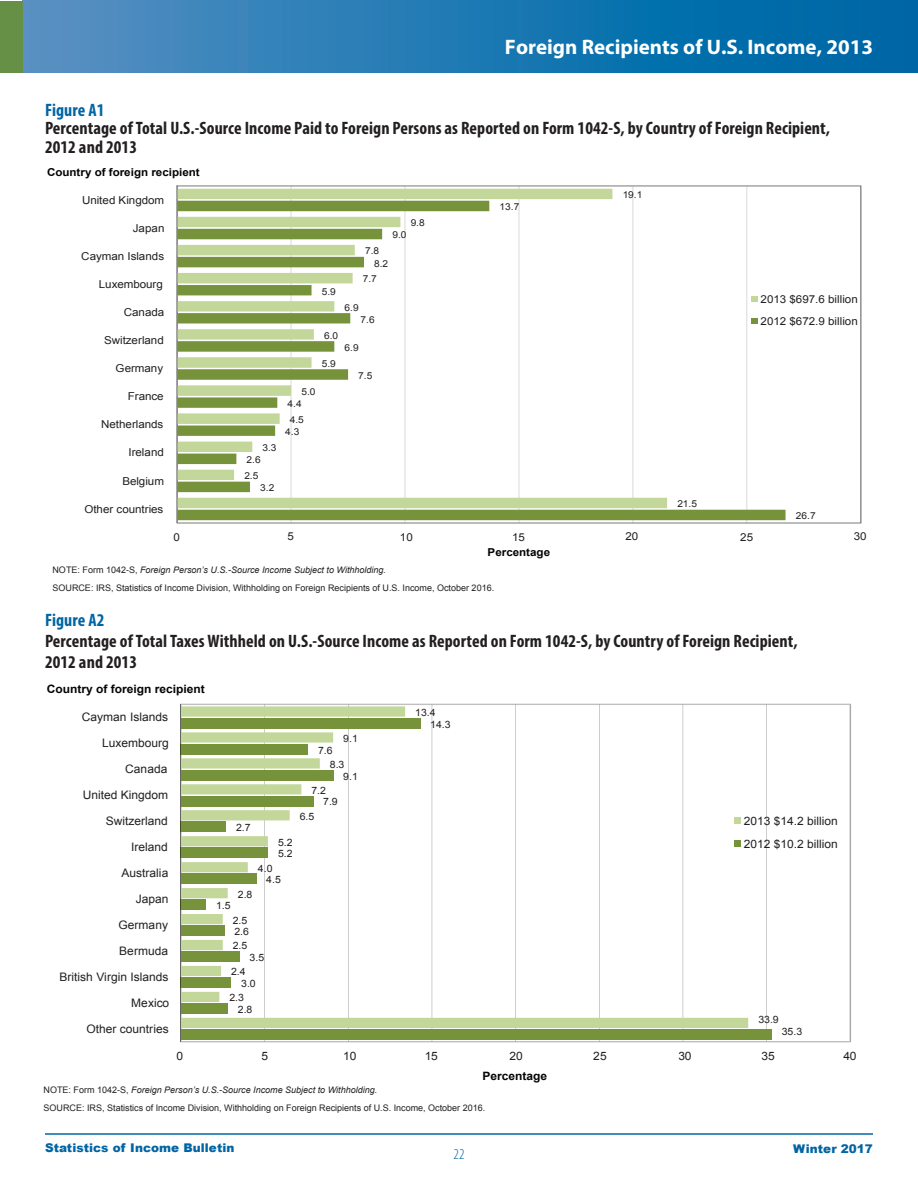
<style>
.page{position:relative;width:918px;height:1188px;background:#fff}
.page>*{position:absolute;margin:0;border:0;box-sizing:border-box;transform-origin:0 0}
.t1{font:700 21px "Myriad Pro";color:#fff}
.t2{font:700 condensed 18px/18.8px "Myriad Pro";letter-spacing:.005em;color:#231f20}
.t3{font:700 condensed 18px "Myriad Pro";letter-spacing:.005em;color:#0065a4}
.t4{font:300 condensed 15px "Myriad Pro";color:#0065a4}
.t5{font:900 12px "Arial";letter-spacing:.005em;color:#0065a4}
.t6{font:11.7px "Arial";color:#231f20}
.t7{font:11.55px/23px "Arial";color:#231f20;scale:1.04 1}
.t8{font:700 11.55px "Arial";color:#040503;scale:1.04 1}
.t9{font:10.95px/21.8px "Arial";letter-spacing:-.005em;color:#231f20;scale:1.06 1}
.t10{font:700 10.95px "Arial";color:#040503;scale:1.06 1}
.t11{font:10.05px "Arial";color:#231f20;scale:1.04 1}
.t12{font:9.6px "Arial";letter-spacing:-.005em;color:#231f20;scale:1.06 1}
.t13{font:9px/18px "Arial";color:#231f20}
.s1{font-style:italic}
</style>
<div class="page">
<div style="left:22px;top:1px;width:896px;height:72px;background:linear-gradient(to right,#5490c2,#0064a4)"></div>
<div style="left:0;top:1px;width:22px;height:72px;background:#669046"></div>
<hr style="left:45px;top:1133px;width:828px;height:2px;background:#0065a4">
<svg style="left:177px;top:185px;width:684px;height:339px"></svg>
<svg style="left:178px;top:201px;width:608px;height:319px"></svg>
<svg style="left:178px;top:189px;width:489px;height:319px"></svg>
<hr style="left:177px;top:186px;width:1px;height:337px;background:#868586">
<svg style="left:751px;top:297px;width:7px;height:5px"></svg>
<div style="left:751px;top:318px;width:7px;height:6px;background:#76933b"></div>
<svg style="left:180px;top:704px;width:671px;height:338px"></svg>
<div style="left:181px;top:1029px;width:591px;height:11px;background:#76933b"></div>
<svg style="left:182px;top:706px;width:566px;height:322px"></svg>
<hr style="left:181px;top:704px;width:1px;height:338px;background:#040503">
<div style="left:734px;top:818px;width:7px;height:6px;background:#c3d79b"></div>
<div style="left:734px;top:841px;width:7px;height:6px;background:#76933b"></div>
<h1 class="t1" style="left:505px;top:33px;width:370px">Foreign Recipients of U.S. Income, 2013</h1>
<h2 class="t3" style="left:45px;top:98px;width:61px">Figure A1</h2>
<h2 class="t2" style="left:45px;top:119px;width:787px">Percentage of Total U.S.-Source Income Paid to Foreign Persons as Reported on Form 1042-S, by Country of Foreign Recipient,<br>2012 and 2013</h2>
<p class="t10" style="left:47px;top:165px;width:146px">Country of foreign recipient</p>
<p class="t9" style="left:82px;top:189px;width:79px">United Kingdom</p>
<p class="t12" style="left:500px;top:201px;width:20px">13.7</p>
<p class="t12" style="left:623px;top:189px;width:20px">19.1</p>
<p class="t9" style="left:133px;top:217px;width:31px">Japan</p>
<p class="t12" style="left:411px;top:217px;width:15px">9.8</p>
<p class="t12" style="left:392px;top:229px;width:15px">9.0</p>
<p class="t9" style="left:81px;top:245px;width:80px">Cayman Islands</p>
<p class="t12" style="left:365px;top:245px;width:15px">7.8</p>
<p class="t12" style="left:374px;top:257px;width:15px">8.2</p>
<p class="t9" style="left:99px;top:273px;width:62px">Luxembourg</p>
<p class="t9" style="left:124px;top:301px;width:40px">Canada</p>
<p class="t12" style="left:322px;top:285px;width:15px">5.9</p>
<p class="t12" style="left:363px;top:273px;width:15px">7.7</p>
<p class="t12" style="left:345px;top:301px;width:15px">6.9</p>
<p class="t12" style="left:361px;top:313px;width:15px">7.6</p>
<p class="t9" style="left:761px;top:289px;width:93px">2013 $697.6 billion<br>2012 $672.9 billion</p>
<p class="t9" style="left:104px;top:329px;width:58px">Switzerland</p>
<p class="t12" style="left:324px;top:329px;width:15px">6.0</p>
<p class="t12" style="left:345px;top:341px;width:15px">6.9</p>
<p class="t9" style="left:116px;top:358px;width:46px">Germany</p>
<p class="t12" style="left:322px;top:357px;width:15px">5.9</p>
<p class="t12" style="left:358px;top:369px;width:15px">7.5</p>
<p class="t9" style="left:128px;top:386px;width:35px">France</p>
<p class="t12" style="left:301px;top:385px;width:15px">5.0</p>
<p class="t12" style="left:288px;top:397px;width:15px">4.4</p>
<p class="t9" style="left:101px;top:414px;width:60px">Netherlands</p>
<p class="t12" style="left:290px;top:413px;width:15px">4.5</p>
<p class="t12" style="left:285px;top:425px;width:15px">4.3</p>
<p class="t9" style="left:129px;top:442px;width:35px">Ireland</p>
<p class="t12" style="left:262px;top:441px;width:15px">3.3</p>
<p class="t12" style="left:247px;top:453px;width:15px">2.6</p>
<p class="t9" style="left:122px;top:470px;width:41px">Belgium</p>
<p class="t12" style="left:244px;top:470px;width:15px">2.5</p>
<p class="t12" style="left:260px;top:482px;width:15px">3.2</p>
<p class="t9" style="left:84px;top:498px;width:76px">Other countries</p>
<p class="t12" style="left:677px;top:498px;width:20px">21.5</p>
<p class="t12" style="left:796px;top:510px;width:20px">26.7</p>
<p class="t9" style="left:174px;top:527px;width:8px">0</p>
<p class="t9" style="left:288px;top:526px;width:8px">5</p>
<p class="t9" style="left:400px;top:527px;width:14px">10</p>
<p class="t9" style="left:512px;top:527px;width:14px">15</p>
<p class="t9" style="left:625px;top:526px;width:14px">20</p>
<p class="t9" style="left:740px;top:527px;width:14px">25</p>
<p class="t9" style="left:854px;top:526px;width:14px">30</p>
<p class="t10" style="left:488px;top:545px;width:60px">Percentage</p>
<p class="t13" style="left:52px;top:561px;width:443px">NOTE: Form 1042-S, <span class="s1">Foreign Person’s U.S.-Source Income Subject to Withholding.<br></span>SOURCE: IRS, Statistics of Income Division, Withholding on Foreign Recipients of U.S. Income, October 2016.</p>
<h2 class="t3" style="left:45px;top:608px;width:61px">Figure A2</h2>
<h2 class="t2" style="left:45px;top:630px;width:754px;line-height:21px">Percentage of Total Taxes Withheld on U.S.-Source Income as Reported on Form 1042-S, by Country of Foreign Recipient,<br>2012 and 2013</h2>
<p class="t8" style="left:47px;top:681px;width:153px">Country of foreign recipient</p>
<p class="t6" style="left:82px;top:710px;width:88px">Cayman Islands</p>
<p class="t11" style="left:415px;top:706px;width:21px">13.4</p>
<p class="t11" style="left:430px;top:718px;width:21px">14.3</p>
<p class="t6" style="left:102px;top:735px;width:68px">Luxembourg</p>
<p class="t11" style="left:318px;top:743px;width:16px">7.6</p>
<p class="t11" style="left:343px;top:732px;width:16px">9.1</p>
<p class="t6" style="left:125px;top:761px;width:44px">Canada</p>
<p class="t11" style="left:330px;top:758px;width:16px">8.3</p>
<p class="t11" style="left:343px;top:769px;width:16px">9.1</p>
<p class="t6" style="left:83px;top:787px;width:87px">United Kingdom</p>
<p class="t11" style="left:311px;top:784px;width:16px">7.2</p>
<p class="t11" style="left:323px;top:795px;width:16px">7.9</p>
<p class="t6" style="left:106px;top:813px;width:64px">Switzerland</p>
<p class="t6" style="left:131px;top:839px;width:38px">Ireland</p>
<p class="t11" style="left:236px;top:821px;width:16px">2.7</p>
<p class="t11" style="left:278px;top:836px;width:16px">5.2</p>
<p class="t11" style="left:278px;top:847px;width:16px">5.2</p>
<p class="t11" style="left:300px;top:810px;width:16px">6.5</p>
<p class="t7" style="left:744px;top:809px;width:92px">2013 $14.2 billion<br>2012 $10.2 billion</p>
<p class="t6" style="left:122px;top:865px;width:48px">Australia</p>
<p class="t11" style="left:258px;top:862px;width:16px">4.0</p>
<p class="t11" style="left:266px;top:873px;width:16px">4.5</p>
<p class="t6" style="left:136px;top:891px;width:34px">Japan</p>
<p class="t11" style="left:238px;top:887px;width:16px">2.8</p>
<p class="t11" style="left:216px;top:899px;width:16px">1.5</p>
<p class="t6" style="left:119px;top:917px;width:51px">Germany</p>
<p class="t11" style="left:233px;top:913px;width:16px">2.5</p>
<p class="t11" style="left:234px;top:925px;width:16px">2.6</p>
<p class="t6" style="left:119px;top:943px;width:50px">Bermuda</p>
<p class="t11" style="left:233px;top:939px;width:16px">2.5</p>
<p class="t11" style="left:250px;top:951px;width:16px">3.5</p>
<p class="t6" style="left:60px;top:969px;width:110px">British Virgin Islands</p>
<p class="t11" style="left:231px;top:965px;width:16px">2.4</p>
<p class="t11" style="left:241px;top:977px;width:16px">3.0</p>
<p class="t6" style="left:131px;top:995px;width:40px">Mexico</p>
<p class="t11" style="left:229px;top:991px;width:16px">2.3</p>
<p class="t11" style="left:238px;top:1003px;width:16px">2.8</p>
<p class="t6" style="left:86px;top:1021px;width:84px">Other countries</p>
<p class="t11" style="left:758px;top:1013px;width:21px">33.9</p>
<p class="t11" style="left:782px;top:1025px;width:21px">35.3</p>
<p class="t7" style="left:177px;top:1045px;width:8px">0</p>
<p class="t7" style="left:261px;top:1045px;width:8px">5</p>
<p class="t7" style="left:343px;top:1045px;width:14px">10</p>
<p class="t7" style="left:425px;top:1045px;width:14px">15</p>
<p class="t7" style="left:510px;top:1045px;width:14px">20</p>
<p class="t7" style="left:593px;top:1045px;width:14px">25</p>
<p class="t7" style="left:678px;top:1045px;width:14px">30</p>
<p class="t7" style="left:762px;top:1045px;width:14px">35</p>
<p class="t7" style="left:843px;top:1045px;width:14px">40</p>
<p class="t8" style="left:482px;top:1068px;width:64px">Percentage</p>
<p class="t13" style="left:44px;top:1081px;width:443px">NOTE: Form 1042-S, <span class="s1">Foreign Person’s U.S.-Source Income Subject to Withholding.<br></span>SOURCE: IRS, Statistics of Income Division, Withholding on Foreign Recipients of U.S. Income, October 2016.</p>
<h3 class="t5" style="left:45px;top:1139px;width:191px">Statistics of Income Bulletin</h3>
<h3 class="t4" style="left:454px;top:1145px;width:12px">22</h3>
<h3 class="t5" style="left:793px;top:1140px;width:81px">Winter 2017</h3>
</div>
